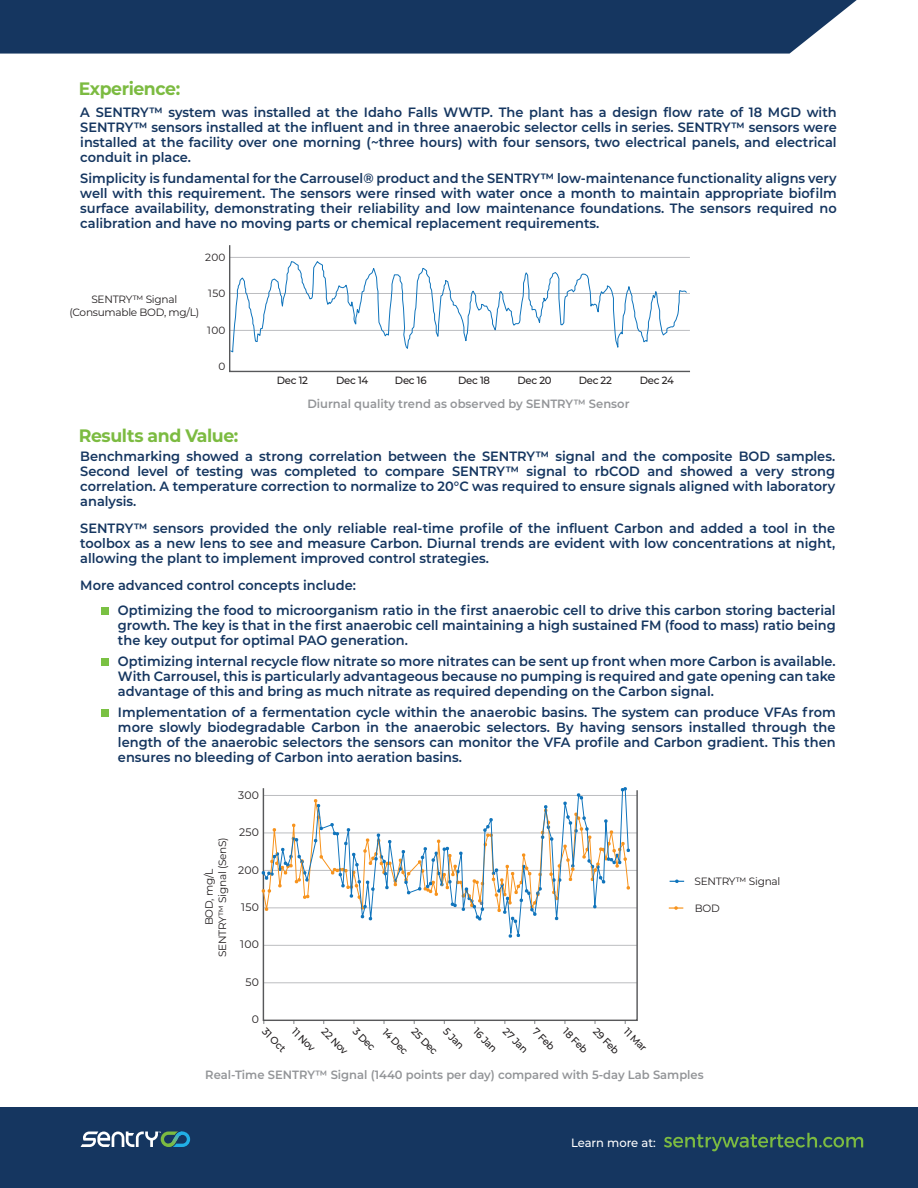
<style>
.page{position:relative;width:918px;height:1188px;background:#fff}
.page>*{position:absolute;margin:0;border:0;box-sizing:border-box;transform-origin:0 0}
.t1{font:700 18px "Montserrat";letter-spacing:-.025em;color:#7cbb41;scale:.96 1}
.t2{font:600 13.5px/15px "Montserrat";color:#153660;text-align:justify;scale:.96 1}
.t3{font:600 12px "Montserrat";color:#939598;scale:.96 1}
.t4{font:500 12px "Montserrat";letter-spacing:-.005em;color:#fff;scale:.96 1}
.t5{font:10.8px "Montserrat";letter-spacing:.025em;color:#231f20}
.t6{font:10.65px/13.2px "Montserrat";letter-spacing:-.025em;color:#231f20;text-align:center}
.t7{font:500 10.5px "Montserrat";letter-spacing:-.025em;color:#231f20;scale:.96 1}
.t8{font:10.5px "Montserrat";letter-spacing:.025em;color:#231f20}
.t9{font:500 10.2px "Montserrat";color:#231f20;scale:.96 1}
</style>
<div class="page">
<div style="left:0;top:1108px;width:918px;height:80px;background:#153660"></div>
<svg style="left:81px;top:1132px;width:109px;height:15px"></svg>
<svg style="left:664px;top:1133px;width:199px;height:18px"></svg>
<div style="left:0;top:0;width:857px;height:54px;background:#153660"></div>
<div style="left:101px;top:608px;width:7px;height:7px;background:#7ac143"></div>
<div style="left:101px;top:658px;width:7px;height:8px;background:#7ac143"></div>
<div style="left:101px;top:709px;width:7px;height:7px;background:#7ac143"></div>
<svg style="left:262px;top:790px;width:376px;height:232px"></svg>
<svg style="left:670px;top:879px;width:14px;height:4px"></svg>
<svg style="left:669px;top:906px;width:14px;height:4px"></svg>
<svg style="left:263px;top:788px;width:366px;height:152px"></svg>
<svg style="left:229px;top:245px;width:461px;height:128px"></svg>
<svg style="left:230px;top:261px;width:457px;height:92px"></svg>
<h1 class="t1" style="left:79px;top:75px;width:107px">Experience:</h1>
<p class="t2" style="left:80px;top:104px;width:790px">A SENTRY™ system was installed at the Idaho Falls WWTP. The plant has a design flow rate of 18 MGD with SENTRY™ sensors installed at the influent and in three anaerobic selector cells in series. SENTRY™ sensors were installed at the facility over one morning (~three hours) with four sensors, two electrical panels, and electrical conduit in place.</p>
<p class="t2" style="left:80px;top:170px;width:790px">Simplicity is fundamental for the Carrousel® product and the SENTRY™ low-maintenance functionality aligns very well with this requirement. The sensors were rinsed with water once a month to maintain appropriate biofilm surface availability, demonstrating their reliability and low maintenance foundations. The sensors required no calibration and have no moving parts or chemical replacement requirements.</p>
<p class="t8" style="left:205px;top:250px;width:22px">200</p>
<p class="t8" style="left:208px;top:286px;width:19px">150</p>
<p class="t8" style="left:207px;top:323px;width:20px">100</p>
<p class="t8" style="left:219px;top:359px;width:8px">0</p>
<p class="t6" style="left:69px;top:292px;width:131px">SENTRY™ Signal (Consumable BOD, mg/L)</p>
<h1 class="t1" style="left:79px;top:423px;width:168px">Results and Value:</h1>
<p class="t7" style="left:277px;top:373px;width:34px">Dec 12</p>
<p class="t7" style="left:336px;top:373px;width:35px">Dec 14</p>
<p class="t7" style="left:395px;top:373px;width:34px">Dec 16</p>
<p class="t7" style="left:458px;top:373px;width:35px">Dec 18</p>
<p class="t7" style="left:517px;top:373px;width:37px">Dec 20</p>
<p class="t7" style="left:579px;top:373px;width:36px">Dec 22</p>
<p class="t7" style="left:640px;top:373px;width:37px">Dec 24</p>
<p class="t3" style="left:307px;top:396px;width:337px">Diurnal quality trend as observed by SENTRY™ Sensor</p>
<p class="t2" style="left:80px;top:448px;width:788px">Benchmarking showed a strong correlation between the SENTRY™ signal and the composite BOD samples.<br>Second level of testing was completed to compare SENTRY™ signal to rbCOD and showed a very strong correlation. A temperature correction to normalize to 20°C was required to ensure signals aligned with laboratory analysis.</p>
<p class="t2" style="left:80px;top:520px;width:788px">SENTRY™ sensors provided the only reliable real-time profile of the influent Carbon and added a tool in the toolbox as a new lens to see and measure Carbon. Diurnal trends are evident with low concentrations at night, allowing the plant to implement improved control strategies.</p>
<p class="t2" style="left:80px;top:577px;width:289px">More advanced control concepts include:</p>
<p class="t2" style="left:118px;top:602px;width:749px">Optimizing the food to microorganism ratio in the first anaerobic cell to drive this carbon storing bacterial growth. The key is that in the first anaerobic cell maintaining a high sustained FM (food to mass) ratio being the key output for optimal PAO generation.</p>
<p class="t2" style="left:118px;top:653px;width:749px">Optimizing internal recycle flow nitrate so more nitrates can be sent up front when more Carbon is available.<br>With Carrousel, this is particularly advantageous because no pumping is required and gate opening can take advantage of this and bring as much nitrate as required depending on the Carbon signal.</p>
<p class="t2" style="left:118px;top:704px;width:749px">Implementation of a fermentation cycle within the anaerobic basins. The system can produce VFAs from more slowly biodegradable Carbon in the anaerobic selectors. By having sensors installed through the length of the anaerobic selectors the sensors can monitor the VFA profile and Carbon gradient. This then ensures no bleeding of Carbon into aeration basins.</p>
<p class="t6" style="left:202px;top:957px;width:122px;rotate:-90deg">BOD, mg/L<br>SENTRY™ Signal (SenS)</p>
<p class="t5" style="left:238px;top:788px;width:23px">300</p>
<p class="t5" style="left:239px;top:825px;width:22px">250</p>
<p class="t5" style="left:238px;top:862px;width:23px">200</p>
<p class="t5" style="left:241px;top:900px;width:19px">150</p>
<p class="t5" style="left:240px;top:937px;width:20px">100</p>
<p class="t5" style="left:245px;top:975px;width:15px">50</p>
<p class="t5" style="left:252px;top:1012px;width:9px">0</p>
<p class="t9" style="left:269px;top:1025px;width:31px;rotate:45deg">31 Oct</p>
<p class="t9" style="left:299px;top:1025px;width:31px;rotate:45deg">11 Nov</p>
<p class="t9" style="left:329px;top:1025px;width:35px;rotate:45deg">22 Nov</p>
<p class="t9" style="left:360px;top:1025px;width:30px;rotate:45deg">3 Dec</p>
<p class="t9" style="left:389px;top:1025px;width:34px;rotate:45deg">14 Dec</p>
<p class="t9" style="left:418px;top:1025px;width:35px;rotate:45deg">25 Dec</p>
<p class="t9" style="left:450px;top:1025px;width:27px;rotate:45deg">5 Jan</p>
<p class="t9" style="left:480px;top:1025px;width:31px;rotate:45deg">16 Jan</p>
<p class="t9" style="left:510px;top:1025px;width:33px;rotate:45deg">27 Jan</p>
<p class="t9" style="left:540px;top:1025px;width:29px;rotate:45deg">7 Feb</p>
<p class="t9" style="left:570px;top:1025px;width:33px;rotate:45deg">18 Feb</p>
<p class="t9" style="left:600px;top:1025px;width:35px;rotate:45deg">29 Feb</p>
<p class="t9" style="left:631px;top:1025px;width:30px;rotate:45deg">11 Mar</p>
<p class="t6" style="left:695px;top:874px;width:87px">SENTRY™ Signal</p>
<p class="t6" style="left:695px;top:901px;width:26px">BOD</p>
<p class="t3" style="left:205px;top:1066px;width:521px">Real-Time SENTRY™ Signal (1440 points per day) compared with 5-day Lab Samples</p>
<p class="t4" style="left:571px;top:1135px;width:90px">Learn more at:</p>
</div>
